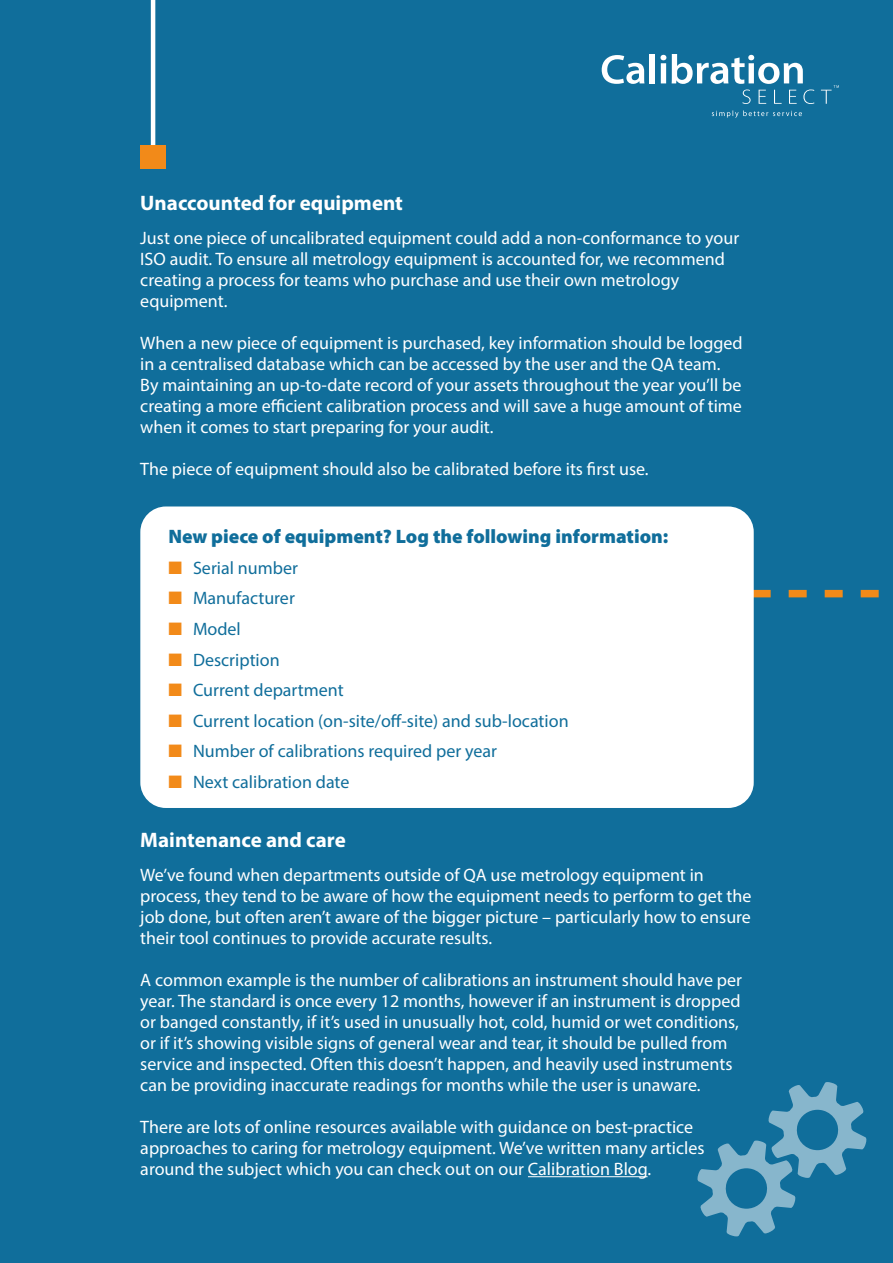
<style>
.page{position:relative;width:893px;height:1263px;background:#106e9b}
.page>*{position:absolute;margin:0;border:0;box-sizing:border-box;transform-origin:0 0}
.t1{font:700 21px "Myriad Pro";color:#fff}
.t2{font:900 19.5px "Myriad Pro";color:#106e9b}
.t3{font:18px/21px "Myriad Pro";color:#fff}
.t4{font:18px "Myriad Pro";color:#106e9b}
.s1{color:#f28a19}
</style>
<div class="page">
<svg style="left:754px;top:590px;width:125px;height:7px"></svg>
<div style="left:140px;top:506px;width:614px;height:302px;background:#fff;border-radius:26px"></div>
<hr style="left:528px;top:1176px;width:120px;height:1px;background:#fff">
<svg style="left:697px;top:1082px;width:170px;height:154px"></svg>
<svg style="left:712px;top:110px;width:90px;height:8px"></svg>
<svg style="left:602px;top:55px;width:42px;height:29px"></svg>
<div style="left:650px;top:54px;width:5px;height:29px;background:#fff"></div>
<svg style="left:660px;top:55px;width:6px;height:28px"></svg>
<svg style="left:672px;top:54px;width:167px;height:50px"></svg>
<hr style="left:151px;top:0;width:4px;height:157px;background:#fff">
<div style="left:140px;top:146px;width:26px;height:23px;background:#f28a19"></div>
<p class="t1" style="left:140px;top:190px;width:264px">Unaccounted for equipment</p>
<p class="t3" style="left:140px;top:227px;width:600px">Just one piece of uncalibrated equipment could add a non-conformance to your ISO audit. To ensure all metrology equipment is accounted for, we recommend creating a process for teams who purchase and use their own metrology equipment.</p>
<p class="t3" style="left:140px;top:332px;width:604px">When a new piece of equipment is purchased, key information should be logged in a centralised database which can be accessed by the user and the QA team.<br>By maintaining an up-to-date record of your assets throughout the year you’ll be creating a more efficient calibration process and will save a huge amount of time when it comes to start preparing for your audit.</p>
<p class="t3" style="left:140px;top:458px;width:510px">The piece of equipment should also be calibrated before its first use.</p>
<p class="t2" style="left:168px;top:524px;width:501px">New piece of equipment? Log the following information:</p>
<p class="t4" style="left:168px;top:557px;width:131px"><span class="s1">■</span> Serial number</p>
<p class="t4" style="left:168px;top:587px;width:128px"><span class="s1">■</span> Manufacturer</p>
<p class="t4" style="left:168px;top:618px;width:74px"><span class="s1">■</span> Model</p>
<p class="t4" style="left:168px;top:648px;width:113px"><span class="s1">■</span> Description</p>
<p class="t4" style="left:168px;top:679px;width:177px"><span class="s1">■</span> Current department</p>
<p class="t4" style="left:168px;top:709px;width:402px"><span class="s1">■</span> Current location (on-site/off-site) and sub-location</p>
<p class="t4" style="left:168px;top:740px;width:330px"><span class="s1">■</span> Number of calibrations required per year</p>
<p class="t4" style="left:168px;top:770px;width:183px"><span class="s1">■</span> Next calibration date</p>
<p class="t1" style="left:140px;top:826px;width:207px">Maintenance and care</p>
<p class="t3" style="left:140px;top:864px;width:613px">We’ve found when departments outside of QA use metrology equipment in process, they tend to be aware of how the equipment needs to perform to get the job done, but often aren’t aware of the bigger picture – particularly how to ensure their tool continues to provide accurate results.</p>
<p class="t3" style="left:140px;top:969px;width:603px">A common example is the number of calibrations an instrument should have per year. The standard is once every 12 months, however if an instrument is dropped or banged constantly, if it’s used in unusually hot, cold, humid or wet conditions, or if it’s showing visible signs of general wear and tear, it should be pulled from service and inspected. Often this doesn’t happen, and heavily used instruments can be providing inaccurate readings for months while the user is unaware.</p>
<p class="t3" style="left:140px;top:1116px;width:566px">There are lots of online resources available with guidance on best-practice approaches to caring for metrology equipment. We’ve written many articles around the subject which you can check out on our Calibration Blog.</p>
</div>
